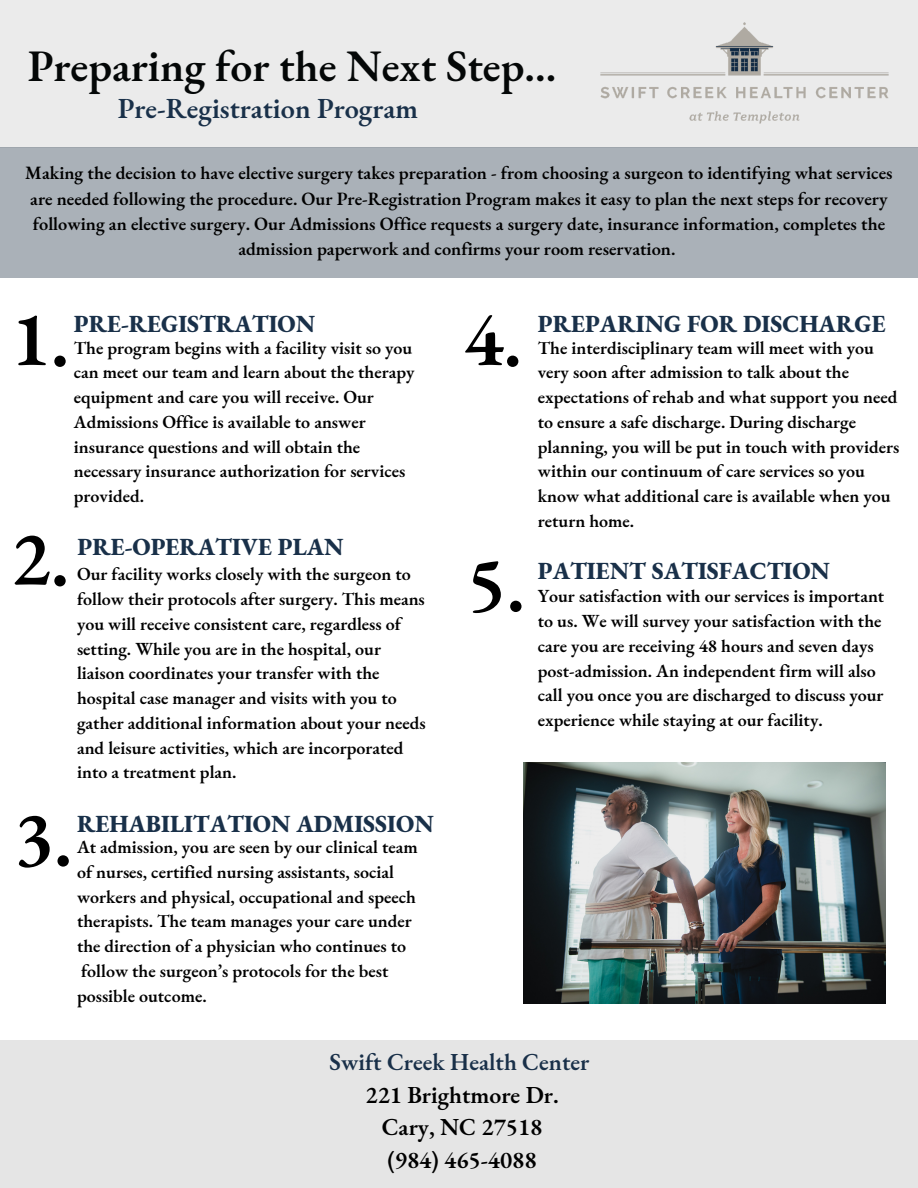
<style>
.page{position:relative;width:918px;height:1188px;background:#fff}
.page>*{position:absolute;margin:0;border:0;box-sizing:border-box;transform-origin:0 0}
.t1{font:600 77.7px "EB Garamond";color:#000}
.t2{font:600 43.95px "EB Garamond";color:#040707}
.t3{font:600 28.35px "EB Garamond";color:#193049}
.t4{font:800 24px "EB Garamond";color:#193049}
.t5{font:600 23.85px "EB Garamond";color:#000}
.t6{font:600 23.85px "EB Garamond";color:#193049}
.t7{font:600 18.3px/25.2px "EB Garamond";color:#000;text-align:center}
.t8{font:600 18px/24.8px "EB Garamond";color:#000}
</style>
<div class="page">
<div style="left:0;top:0;width:918px;height:147px;background:#ebebeb"></div>
<div style="left:0;top:147px;width:918px;height:130px;background:#aab1b8"></div>
<div style="left:0;top:1040px;width:918px;height:148px;background:#e5e5e5"></div>
<img style="left:523px;top:763px;width:363px;height:240px">
<img style="left:600px;top:22px;width:289px;height:102px">
<p class="t2" style="left:28px;top:36px;width:530px">Preparing for the Next Step...</p>
<p class="t3" style="left:118px;top:90px;width:302px">Pre-Registration Program</p>
<p class="t7" style="left:25px;top:160px;width:869px">Making the decision to have elective surgery takes preparation - from choosing a surgeon to identifying what services are needed following the procedure. Our Pre-Registration Program makes it easy to plan the next steps for recovery following an elective surgery. Our Admissions Office requests a surgery date, insurance information, completes the admission paperwork and confirms your room reservation.</p>
<p class="t1" style="left:11px;top:287px;width:60px">1.</p>
<p class="t4" style="left:74px;top:308px;width:243px">PRE-REGISTRATION</p>
<p class="t8" style="left:74px;top:335px;width:342px">The program begins with a facility visit so you can meet our team and learn about the therapy equipment and care you will receive. Our Admissions Office is available to answer insurance questions and will obtain the necessary insurance authorization for services provided.</p>
<p class="t1" style="left:11px;top:506px;width:60px">2.</p>
<p class="t4" style="left:78px;top:531px;width:268px">PRE-OPERATIVE PLAN</p>
<p class="t8" style="left:77px;top:562px;width:350px">Our facility works closely with the surgeon to follow their protocols after surgery. This means you will receive consistent care, regardless of setting. While you are in the hospital, our liaison coordinates your transfer with the hospital case manager and visits with you to gather additional information about your needs and leisure activities, which are incorporated into a treatment plan.</p>
<p class="t1" style="left:14px;top:786px;width:60px">3.</p>
<p class="t4" style="left:77px;top:807px;width:358px">REHABILITATION ADMISSION</p>
<p class="t8" style="left:77px;top:834px;width:342px">At admission, you are seen by our clinical team of nurses, certified nursing assistants, social workers and physical, occupational and speech therapists. The team manages your care under the direction of a physician who continues to follow the surgeon’s protocols for the best possible outcome.</p>
<p class="t1" style="left:463px;top:287px;width:60px">4.</p>
<p class="t4" style="left:538px;top:308px;width:349px">PREPARING FOR DISCHARGE</p>
<p class="t8" style="left:538px;top:335px;width:363px">The interdisciplinary team will meet with you very soon after admission to talk about the expectations of rehab and what support you need to ensure a safe discharge. During discharge planning, you will be put in touch with providers within our continuum of care services so you know what additional care is available when you return home.</p>
<p class="t1" style="left:467px;top:532px;width:60px">5.</p>
<p class="t4" style="left:538px;top:555px;width:294px">PATIENT SATISFACTION</p>
<p class="t8" style="left:538px;top:584px;width:348px">Your satisfaction with our services is important to us. We will survey your satisfaction with the care you are receiving 48 hours and seven days post-admission. An independent firm will also call you once you are discharged to discuss your experience while staying at our facility.</p>
<p class="t6" style="left:330px;top:1046px;width:261px">Swift Creek Health Center</p>
<p class="t5" style="left:366px;top:1079px;width:195px">221 Brightmore Dr.</p>
<p class="t5" style="left:382px;top:1111px;width:162px">Cary, NC 27518</p>
<p class="t5" style="left:388px;top:1144px;width:151px">(984) 465-4088</p>
</div>
